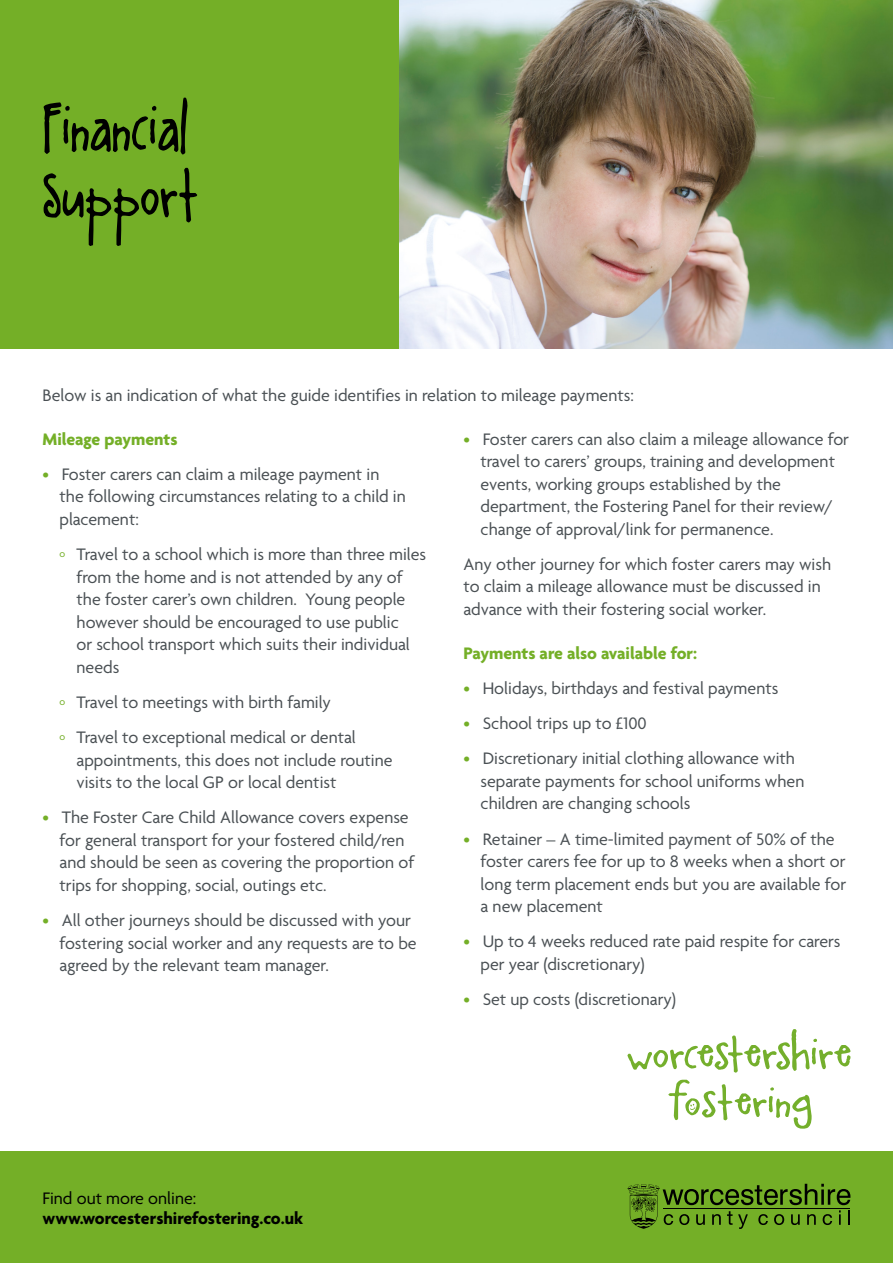
<style>
.page{position:relative;width:893px;height:1263px;background:#fff}
.page>*{position:absolute;margin:0;border:0;box-sizing:border-box;transform-origin:0 0}
.t1{font:55.5px/66.6px "A Little Pot";color:#000}
.t2{font:18px/22.5px "Agenda";color:#4a5054}
.t3{font:700 18px "Agenda";color:#74af27}
.t4{font:700 18px "Agenda";color:#000}
.t5{font:18px "Agenda";color:#000}
.s1{color:#74af27}
.s2{font-size:10.5px;color:#74af27}
</style>
<div class="page">
<div style="left:0;top:0;width:893px;height:349px;background:#74af27"></div>
<div style="left:0;top:1151px;width:893px;height:112px;background:#74af27"></div>
<img style="left:400px;top:0;width:493px;height:349px">
<svg style="left:627px;top:1029px;width:223px;height:44px"></svg>
<svg style="left:668px;top:1080px;width:144px;height:49px"></svg>
<svg style="left:627px;top:1184px;width:223px;height:45px"></svg>
<p class="t1" style="left:43px;top:99px;width:157px">Financial<br>Support</p>
<p class="t2" style="left:43px;top:383px;width:593px">Below is an indication of what the guide identifies in relation to mileage payments:</p>
<p class="t3" style="left:43px;top:428px;width:137px">Mileage payments</p>
<p class="t2" style="left:60px;top:462px;width:348px;text-indent:-17px"><span class="s1">•</span> Foster carers can claim a mileage payment in the following circumstances relating to a child in placement:</p>
<p class="t2" style="left:77px;top:543px;width:351px;text-indent:-17px"><span class="s2">o</span> Travel to a school which is more than three miles from the home and is not attended by any of the foster carer’s own children. Young people however should be encouraged to use public<br>or school transport which suits their individual needs</p>
<p class="t2" style="left:60px;top:690px;width:273px"><span class="s2">o</span> Travel to meetings with birth family</p>
<p class="t2" style="left:77px;top:726px;width:318px;text-indent:-17px"><span class="s2">o</span> Travel to exceptional medical or dental appointments, this does not include routine visits to the local GP or local dentist</p>
<p class="t2" style="left:60px;top:806px;width:356px;text-indent:-17px"><span class="s1">•</span> The Foster Care Child Allowance covers expense for general transport for your fostered child/ren and should be seen as covering the proportion of trips for shopping, social, outings etc.</p>
<p class="t2" style="left:60px;top:909px;width:359px;text-indent:-17px"><span class="s1">•</span> All other journeys should be discussed with your fostering social worker and any requests are to be agreed by the relevant team manager.</p>
<p class="t2" style="left:480px;top:427px;width:370px;text-indent:-17px"><span class="s1">•</span> Foster carers can also claim a mileage allowance for travel to carers’ groups, training and development events, working groups established by the department, the Fostering Panel for their review/ change of approval/link for permanence.</p>
<p class="t2" style="left:463px;top:552px;width:369px">Any other journey for which foster carers may wish to claim a mileage allowance must be discussed in advance with their fostering social worker.</p>
<p class="t3" style="left:463px;top:642px;width:235px">Payments are also available for:</p>
<p class="t2" style="left:463px;top:676px;width:316px"><span class="s1">•</span> Holidays, birthdays and festival payments</p>
<p class="t2" style="left:463px;top:712px;width:185px"><span class="s1">•</span> School trips up to £100</p>
<p class="t2" style="left:480px;top:747px;width:325px;text-indent:-17px"><span class="s1">•</span> Discretionary initial clothing allowance with separate payments for school uniforms when children are changing schools</p>
<p class="t2" style="left:480px;top:827px;width:367px;text-indent:-17px"><span class="s1">•</span> Retainer – A time-limited payment of 50% of the foster carers fee for up to 8 weeks when a short or long term placement ends but you are available for a new placement</p>
<p class="t2" style="left:480px;top:930px;width:361px;text-indent:-17px"><span class="s1">•</span> Up to 4 weeks reduced rate paid respite for carers per year (discretionary)</p>
<p class="t2" style="left:463px;top:988px;width:214px"><span class="s1">•</span> Set up costs (discretionary)</p>
<p class="t5" style="left:43px;top:1188px;width:155px">Find out more online:</p>
<p class="t4" style="left:43px;top:1207px;width:262px">www.worcestershirefostering.co.uk</p>
</div>
